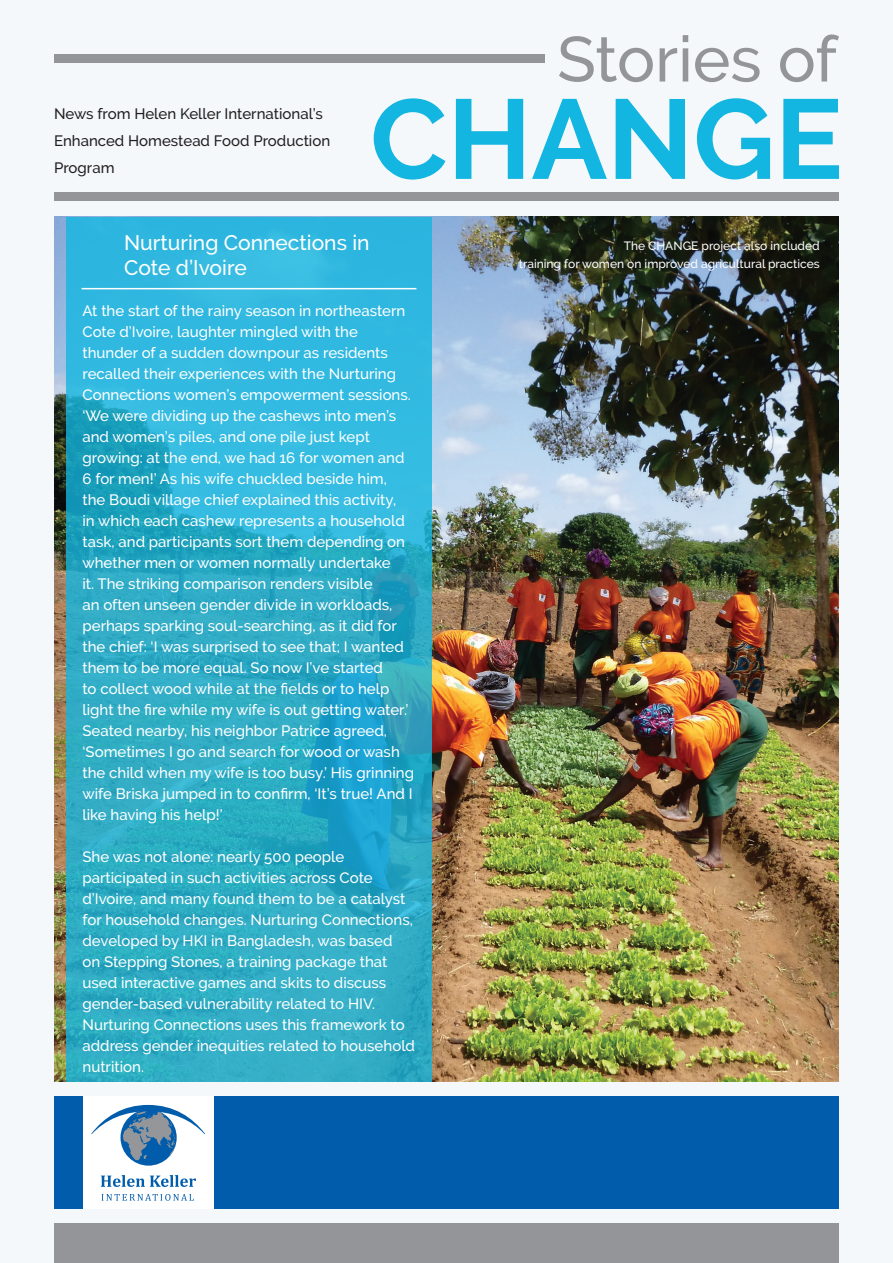
<style>
.page{position:relative;width:893px;height:1263px;background:#f4f8fa}
.page>*{position:absolute;margin:0;border:0;box-sizing:border-box;transform-origin:0 0}
.t1{font:500 21px "Raleway";color:#fff}
.t2{font:500 15px/21px "Raleway";color:#fff}
.t3{font:500 15px/27px "Raleway";color:#231f20}
.t4{font:500 12px "Raleway";color:#fff}
</style>
<div class="page">
<div style="left:54px;top:1224px;width:785px;height:39px;background:#939598"></div>
<img style="left:54px;top:217px;width:785px;height:865px">
<svg style="left:66px;top:217px;width:366px;height:865px;background:#2daecc"></svg>
<hr style="left:82px;top:288px;width:334px;height:1px;background:#fff">
<div style="left:54px;top:1097px;width:785px;height:112px;background:#015dab"></div>
<div style="left:83px;top:1097px;width:130px;height:112px;background:#fff"></div>
<svg style="left:374px;top:98px;width:465px;height:82px"></svg>
<svg style="left:559px;top:35px;width:280px;height:47px"></svg>
<div style="left:54px;top:54px;width:491px;height:8px;background:#939598"></div>
<div style="left:54px;top:192px;width:785px;height:8px;background:#939598"></div>
<div style="left:121px;top:1109px;width:56px;height:56px;background:#015dab;border-radius:50%"></div>
<svg style="left:91px;top:1105px;width:114px;height:55px"></svg>
<svg style="left:101px;top:1175px;width:95px;height:12px"></svg>
<svg style="left:102px;top:1194px;width:92px;height:7px"></svg>
<p class="t3" style="left:54px;top:100px;width:278px">News from Helen Keller International’s<br>Enhanced Homestead Food Production<br>Program</p>
<p class="t1" style="left:124px;top:231px;width:247px">Nurturing Connections in</p>
<p class="t1" style="left:124px;top:256px;width:124px">Cote d’Ivoire</p>
<p class="t2" style="left:82px;top:300px;width:333px">At the start of the rainy season in northeastern Cote d’Ivoire, laughter mingled with the thunder of a sudden downpour as residents recalled their experiences with the Nurturing Connections women’s empowerment sessions. ‘We were dividing up the cashews into men’s and women’s piles, and one pile just kept growing: at the end, we had 16 for women and 6 for men!’ As his wife chuckled beside him,<br>the Boudi village chief explained this activity,<br>in which each cashew represents a household task, and participants sort them depending on whether men or women normally undertake<br>it. The striking comparison renders visible<br>an often unseen gender divide in workloads, perhaps sparking soul-searching, as it did for the chief: ‘I was surprised to see that; I wanted them to be more equal. So now I’ve started<br>to collect wood while at the fields or to help light the fire while my wife is out getting water.’ Seated nearby, his neighbor Patrice agreed, ‘Sometimes I go and search for wood or wash the child when my wife is too busy.’ His grinning wife Briska jumped in to confirm, ‘It’s true! And I like having his help!’</p>
<p class="t2" style="left:82px;top:846px;width:334px">She was not alone: nearly 500 people participated in such activities across Cote d’Ivoire, and many found them to be a catalyst for household changes. Nurturing Connections, developed by HKI in Bangladesh, was based<br>on Stepping Stones, a training package that used interactive games and skits to discuss gender-based vulnerability related to HIV.<br>Nurturing Connections uses this framework to address gender inequities related to household nutrition.</p>
<p class="t4" style="left:624px;top:238px;width:198px">The CHANGE project also included</p>
<p class="t4" style="left:519px;top:256px;width:303px">training for women on improved agricultural practices</p>
</div>
